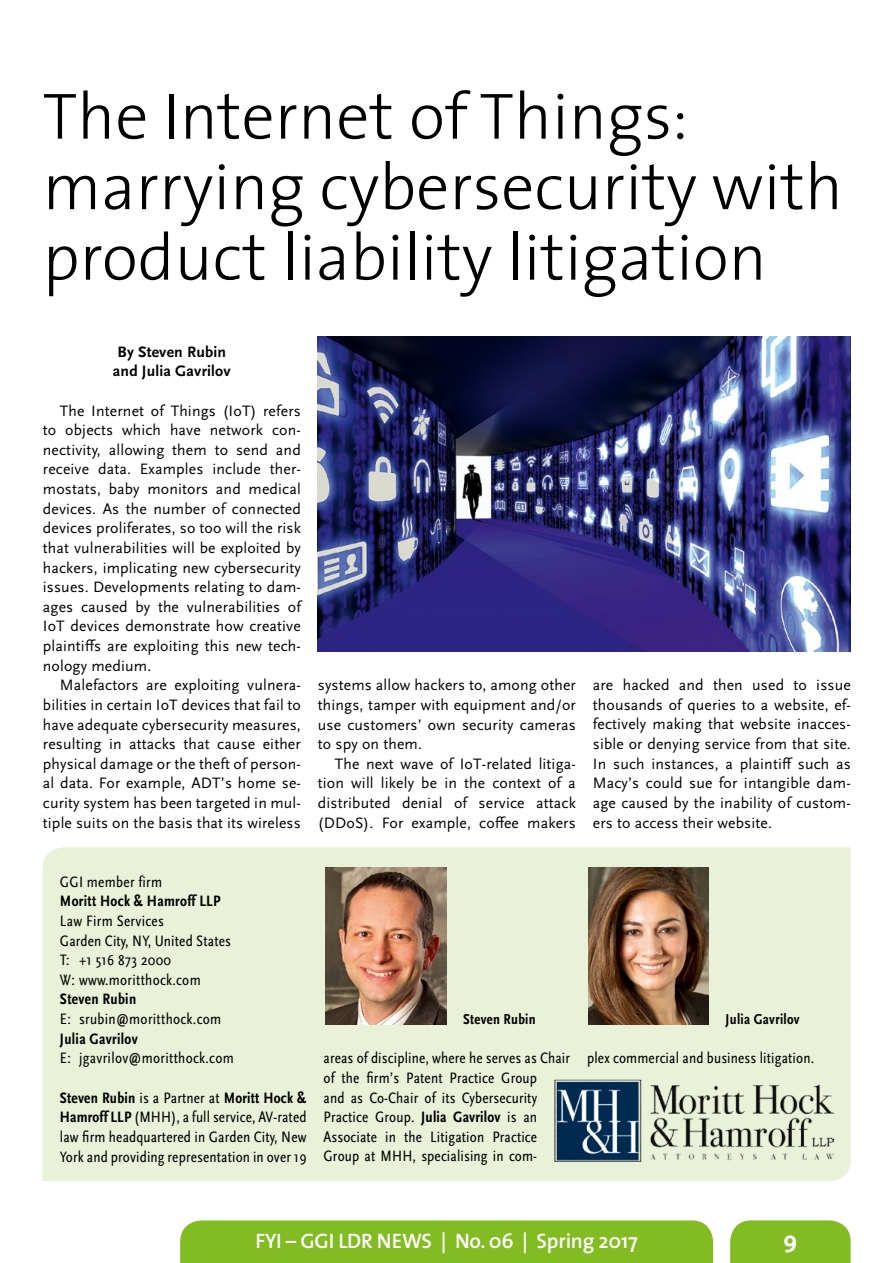
<style>
.page{position:relative;width:893px;height:1263px;background:#fff}
.page>*{position:absolute;margin:0;border:0;box-sizing:border-box;transform-origin:0 0}
.t1{font:300 66px/70.5px "The Sans";color:#000}
.t2{font:700 24px "The Sans";color:#fff}
.t3{font:600 21px "The Sans";letter-spacing:-.01em;color:#fff}
.t4{font:15.75px/19.6px "Scala Sans Pro";letter-spacing:.01em;color:#000;text-align:justify}
.t5{font:condensed 15.75px/19.6px "Scala Sans Pro";letter-spacing:.01em;color:#000}
.t6{font:700 condensed 15.75px "Scala Sans Pro";letter-spacing:.02em;color:#000}
.t7{font:700 15.75px/19.6px "Scala Sans Pro";letter-spacing:.01em;color:#000}
.t8{font:700 condensed 15px "Scala Sans Pro";letter-spacing:.02em;color:#000}
.s1{font-weight:700}
</style>
<div class="page">
<svg style="left:730px;top:1220px;width:121px;height:43px;background:#88be2c"></svg>
<div style="left:180px;top:1220px;width:533px;height:43px;background:#82bb22"></div>
<div style="left:43px;top:847px;width:808px;height:334px;background:#e9f1d9"></div>
<img style="left:326px;top:867px;width:120px;height:157px">
<img style="left:554px;top:1080px;width:280px;height:81px">
<img style="left:588px;top:867px;width:121px;height:157px">
<img style="left:317px;top:337px;width:533px;height:314px">
<h1 class="t1" style="left:43px;top:79px;width:802px">The Internet of Things: marrying cybersecurity with product liability litigation</h1>
<p class="t7" style="left:113px;top:342px;width:119px">By Steven Rubin and Julia Gavrilov</p>
<p class="t4" style="left:43px;top:400px;width:259px;text-indent:17px">The Internet of Things (IoT) refers to objects which have network con&shy;nectivity, allowing them to send and receive data. Examples include ther&shy;mostats, baby monitors and medical devices. As the number of connected devices proliferates, so too will the risk that vulnerabilities will be exploited by hackers, implicating new cybersecurity issues. Developments relating to dam&shy;ages caused by the vulnerabilities of IoT devices demonstrate how creative plaintiffs are exploiting this new tech&shy;nology medium.</p>
<p class="t4" style="left:43px;top:675px;width:259px;text-indent:17px">Malefactors are exploiting vulnera&shy;bilities in certain IoT devices that fail to have adequate cybersecurity measures, resulting in attacks that cause either physical damage or the theft of person&shy;al data. For example, ADT’s home se&shy;curity system has been targeted in mul&shy;tiple suits on the basis that its wireless</p>
<p class="t4" style="left:318px;top:675px;width:259px">systems allow hackers to, among other things, tamper with equipment and/or use customers’ own security cameras to spy on them.</p>
<p class="t4" style="left:318px;top:754px;width:259px;text-indent:17px">The next wave of IoT-related litiga&shy;tion will likely be in the context of a distributed denial of service attack (DDoS). For example, coffee makers</p>
<p class="t4" style="left:593px;top:675px;width:259px">are hacked and then used to issue thousands of queries to a website, ef&shy;fectively making that website inacces&shy;sible or denying service from that site.<br>In such instances, a plaintiff such as Macy’s could sue for intangible dam&shy;age caused by the inability of custom&shy;ers to access their website.</p>
<p class="t5" style="left:60px;top:872px;width:104px">GGI member firm</p>
<p class="t6" style="left:60px;top:892px;width:162px">Moritt Hock &amp; Hamroff LLP</p>
<p class="t5" style="left:60px;top:911px;width:172px">Law Firm Services<br>Garden City, NY, United States<br>T: +1 516 873 2000<br>W: www.moritthock.com</p>
<p class="t6" style="left:60px;top:990px;width:78px">Steven Rubin</p>
<p class="t5" style="left:60px;top:1009px;width:163px">E: srubin@moritthock.com</p>
<p class="t6" style="left:60px;top:1029px;width:79px">Julia Gavrilov</p>
<p class="t5" style="left:60px;top:1048px;width:175px">E: jgavrilov@moritthock.com</p>
<p class="t5" style="left:60px;top:1087px;width:248px;text-align:justify"><span class="s1">Steven Rubin</span> is a Partner at <span class="s1">Moritt Hock &amp; Hamroff LLP</span> (MHH), a full service, AV-rated law firm headquartered in Garden City, New York and providing representation in over 19</p>
<p class="t8" style="left:463px;top:1010px;width:74px">Steven Rubin</p>
<p class="t8" style="left:726px;top:1010px;width:76px">Julia Gavrilov</p>
<p class="t5" style="left:324px;top:1048px;width:248px">areas of discipline, where he serves as Chair of the firm’s Patent Practice Group<br>and as Co-Chair of its Cybersecurity Practice Group. <span class="s1">Julia Gavrilov</span> is an Associate in the Litigation Practice Group at MHH, specialising in com-</p>
<p class="t5" style="left:587px;top:1048px;width:229px">plex commercial and business litigation.</p>
<h3 class="t3" style="left:256px;top:1223px;width:384px">FYI – GGI LDR NEWS | No. 06 | Spring 2017</h3>
<h2 class="t2" style="left:783px;top:1220px;width:15px">9</h2>
</div>
